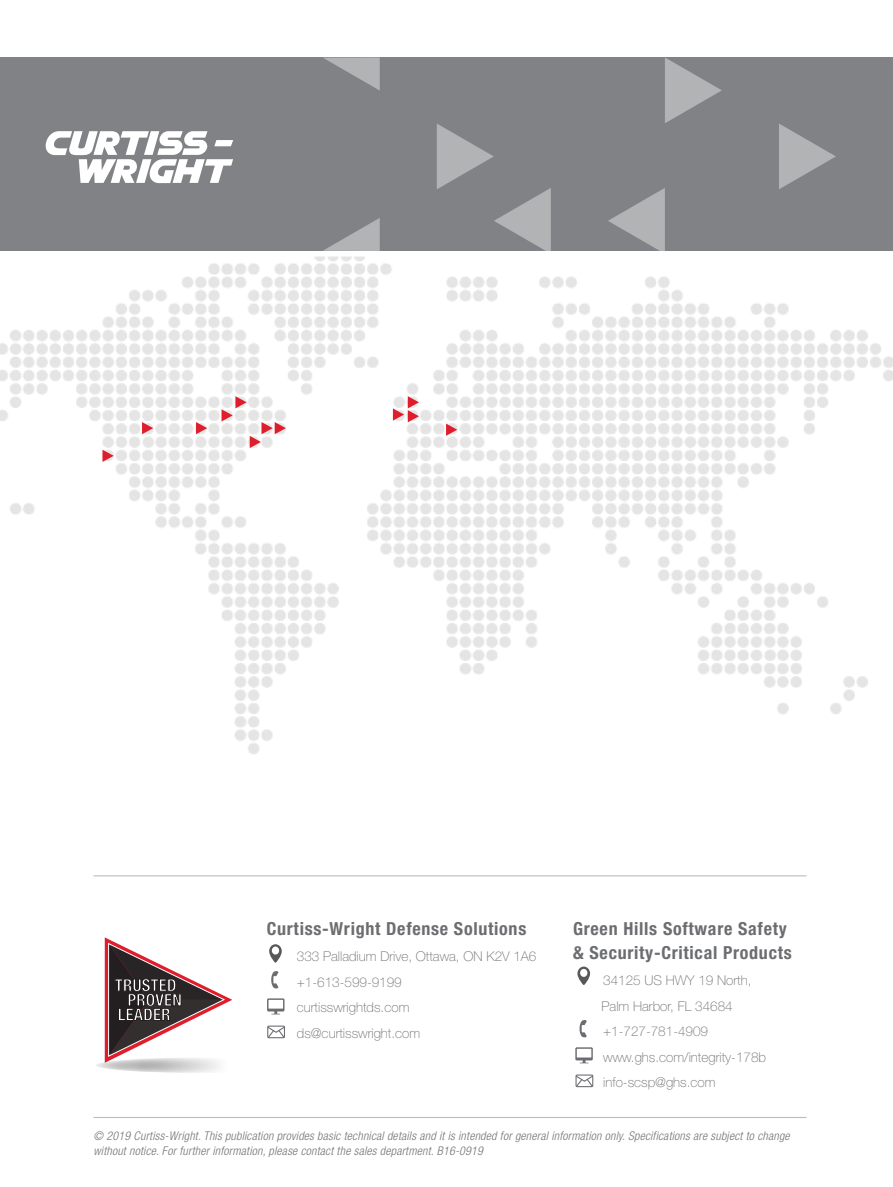
<style>
.page{position:relative;width:893px;height:1187px;background:#fff}
.page>*{position:absolute;margin:0;border:0;box-sizing:border-box;transform-origin:0 0}
.t1{font:700 condensed 18px/24px "Helvetica Neue LT Std";letter-spacing:.04em;color:#6c6d70}
.t2{font:100 13.5px/25.5px "Helvetica Neue LT Std";color:#6c6d70}
.Doc_Info_Text{font:italic 300 condensed 12px/15px "Helvetica Neue LT Std";letter-spacing:.02em;color:#757473}
</style>
<div class="page">
<hr style="left:94px;top:1116px;width:712px;height:1px;background:#bcbbbf">
<svg style="left:267px;top:998px;width:17px;height:16px"></svg>
<svg style="left:267px;top:1025px;width:18px;height:13px"></svg>
<svg style="left:271px;top:971px;width:7px;height:17px"></svg>
<svg style="left:269px;top:944px;width:13px;height:18px"></svg>
<img style="left:0;top:256px;width:893px;height:498px">
<div style="left:0;top:57px;width:893px;height:194px;background:#808285"></div>
<svg style="left:45px;top:131px;width:188px;height:52px"></svg>
<svg style="left:323px;top:57px;width:57px;height:34px"></svg>
<svg style="left:323px;top:218px;width:57px;height:33px"></svg>
<svg style="left:437px;top:124px;width:114px;height:127px"></svg>
<svg style="left:608px;top:188px;width:57px;height:63px"></svg>
<svg style="left:665px;top:58px;width:57px;height:65px"></svg>
<svg style="left:779px;top:124px;width:57px;height:65px"></svg>
<svg style="left:222px;top:396px;width:64px;height:52px"></svg>
<svg style="left:446px;top:423px;width:11px;height:13px"></svg>
<svg style="left:393px;top:396px;width:26px;height:26px"></svg>
<svg style="left:196px;top:422px;width:11px;height:12px"></svg>
<svg style="left:142px;top:422px;width:11px;height:12px"></svg>
<svg style="left:102px;top:449px;width:12px;height:13px"></svg>
<hr style="left:94px;top:875px;width:712px;height:1px;background:#bcbbbf">
<svg style="left:96px;top:937px;width:137px;height:135px"></svg>
<svg style="left:575px;top:1047px;width:18px;height:16px"></svg>
<svg style="left:575px;top:1074px;width:19px;height:13px"></svg>
<svg style="left:579px;top:1020px;width:8px;height:17px"></svg>
<svg style="left:577px;top:966px;width:13px;height:18px"></svg>
<p class="t1" style="left:267px;top:916px;width:261px">Curtiss-Wright Defense Solutions</p>
<p class="t2" style="left:297px;top:943px;width:241px">333 Palladium Drive, Ottawa, ON K2V 1A6</p>
<p class="t2" style="left:297px;top:968px;width:106px">+1-613-599-9199</p>
<p class="t2" style="left:297px;top:994px;width:114px">curtisswrightds.com</p>
<p class="t2" style="left:297px;top:1019px;width:125px">ds@curtisswright.com</p>
<p class="t1" style="left:573px;top:916px;width:220px">Green Hills Software Safety &amp; Security-Critical Products</p>
<p class="t2" style="left:602px;top:967px;width:151px">34125 US HWY 19 North,<br>Palm Harbor, FL 34684</p>
<p class="t2" style="left:603px;top:1018px;width:106px">+1-727-781-4909</p>
<p class="t2" style="left:603px;top:1043px;width:164px">www.ghs.com/integrity-178b</p>
<p class="t2" style="left:603px;top:1069px;width:114px">info-scsp@ghs.com</p>
<p class="Doc_Info_Text" style="left:94px;top:1128px;width:698px">© 2019 Curtiss-Wright. This publication provides basic technical details and it is intended for general information only. Specifications are subject to change without notice. For further information, please contact the sales department. B16-0919</p>
</div>
